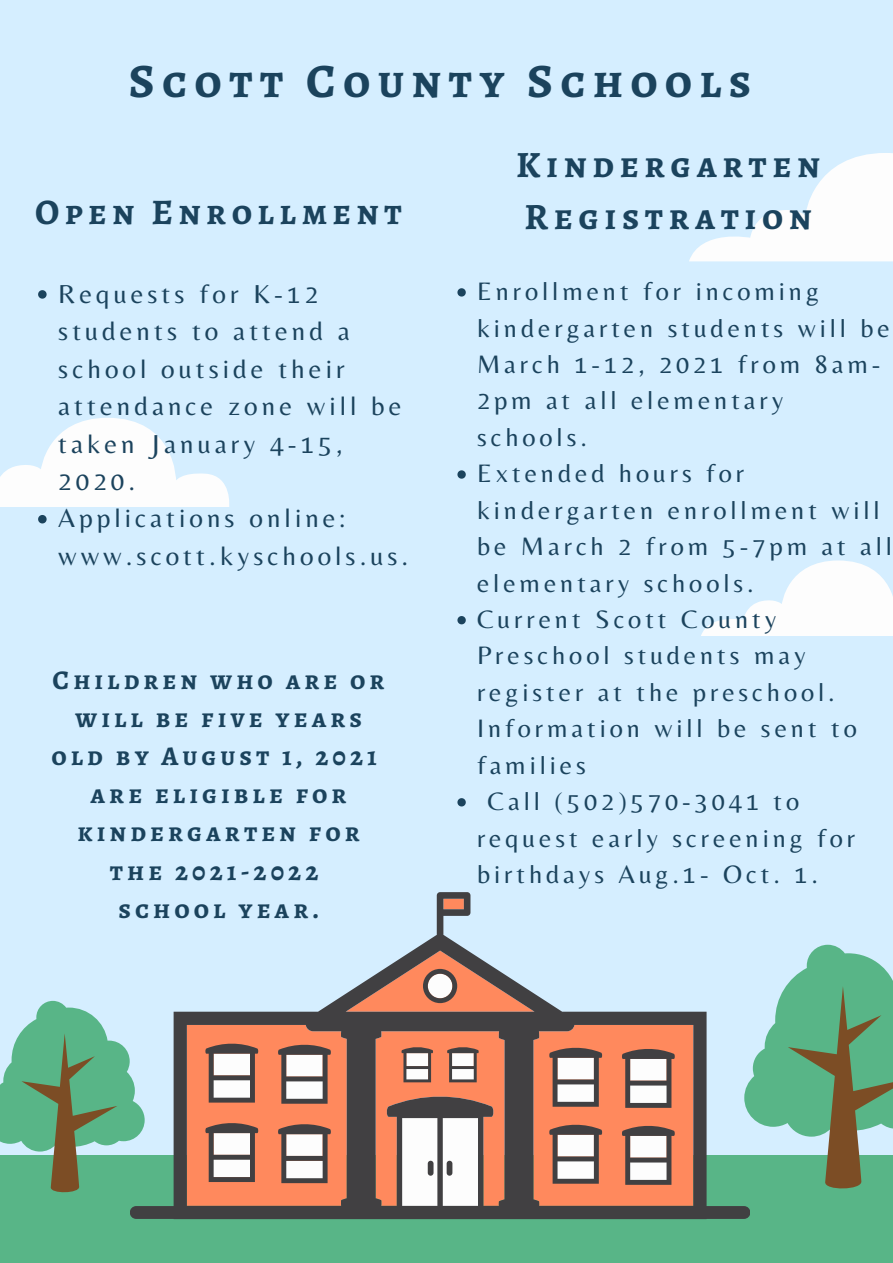
<style>
.page{position:relative;width:893px;height:1263px;background:#d5eeff}
.page>*{position:absolute;margin:0;border:0;box-sizing:border-box;transform-origin:0 0}
.t1{font:700 48px "Alegreya SC";letter-spacing:.15em;color:#1b435d}
.t2{font:700 37.12px/51.5px "Alegreya SC";letter-spacing:.15em;color:#1b435d}
.t3{font:700 36px "Alegreya SC";letter-spacing:.15em;color:#1b435d}
.t4{font:27px/37.5px "Belleza";letter-spacing:.15em;color:#1b435d}
.t5{font:700 27px/38.2px "Alegreya SC";letter-spacing:.15em;color:#1b435d;text-align:center}
.t6{font:26.25px "Belleza";letter-spacing:.15em;color:#1b435d}
</style>
<div class="page">
<div style="left:0;top:1155px;width:893px;height:108px;background:#58b587"></div>
<svg style="left:750px;top:945px;width:143px;height:243px"></svg>
<svg style="left:0;top:1001px;width:130px;height:191px"></svg>
<svg style="left:130px;top:892px;width:620px;height:327px"></svg>
<div style="left:446px;top:1161px;width:6px;height:15px;background:#414042;border-radius:3px"></div>
<div style="left:428px;top:1161px;width:5px;height:15px;background:#414042;border-radius:3px"></div>
<svg style="left:689px;top:153px;width:204px;height:108px"></svg>
<svg style="left:0;top:418px;width:229px;height:89px"></svg>
<svg style="left:701px;top:560px;width:192px;height:75px"></svg>
<svg style="left:457px;top:288px;width:9px;height:9px"></svg>
<svg style="left:457px;top:470px;width:9px;height:9px"></svg>
<svg style="left:457px;top:616px;width:9px;height:8px"></svg>
<svg style="left:457px;top:798px;width:9px;height:8px"></svg>
<svg style="left:38px;top:290px;width:9px;height:9px"></svg>
<svg style="left:38px;top:515px;width:9px;height:8px"></svg>
<h1 class="t1" style="left:129px;top:48px;width:624px">Scott County Schools</h1>
<h3 class="t3" style="left:35px;top:188px;width:368px">Open Enrollment</h3>
<p class="t4" style="left:58px;top:274px;width:352px">Requests for K-12 students to attend a school outside their attendance zone will be taken January 4-15,<br>2020.<br>Applications online: www.scott.kyschools.us.</p>
<p class="t5" style="left:51px;top:661px;width:335px">Children who are or will be five years old by August 1, 2021 are eligible for kindergarten for the 2021-2022<br>school year.</p>
<h2 class="t2" style="left:516px;top:139px;width:305px">Kindergarten<br>Registration</h2>
<p class="t6" style="left:477px;top:276px;width:343px">Enrollment for incoming</p>
<p class="t6" style="left:477px;top:312px;width:414px">kindergarten students will be</p>
<p class="t6" style="left:477px;top:349px;width:405px">March 1-12, 2021 from 8am-</p>
<p class="t6" style="left:477px;top:385px;width:308px">2pm at all elementary</p>
<p class="t6" style="left:477px;top:421px;width:111px">schools.</p>
<p class="t6" style="left:477px;top:458px;width:269px">Extended hours for</p>
<p class="t6" style="left:477px;top:494px;width:404px">kindergarten enrollment will</p>
<p class="t6" style="left:477px;top:531px;width:416px">be March 2 from 5-7pm at all</p>
<p class="t6" style="left:477px;top:567px;width:278px">elementary schools.</p>
<p class="t6" style="left:477px;top:604px;width:301px">Current Scott County</p>
<p class="t6" style="left:477px;top:640px;width:330px">Preschool students may</p>
<p class="t6" style="left:477px;top:676px;width:359px">register at the preschool.</p>
<p class="t6" style="left:477px;top:713px;width:381px">Information will be sent to</p>
<p class="t6" style="left:477px;top:749px;width:110px">families</p>
<p class="t6" style="left:487px;top:786px;width:313px">Call (502)570-3041 to</p>
<p class="t6" style="left:477px;top:822px;width:380px">request early screening for</p>
<p class="t6" style="left:477px;top:858px;width:342px">birthdays Aug.1- Oct. 1.</p>
</div>
